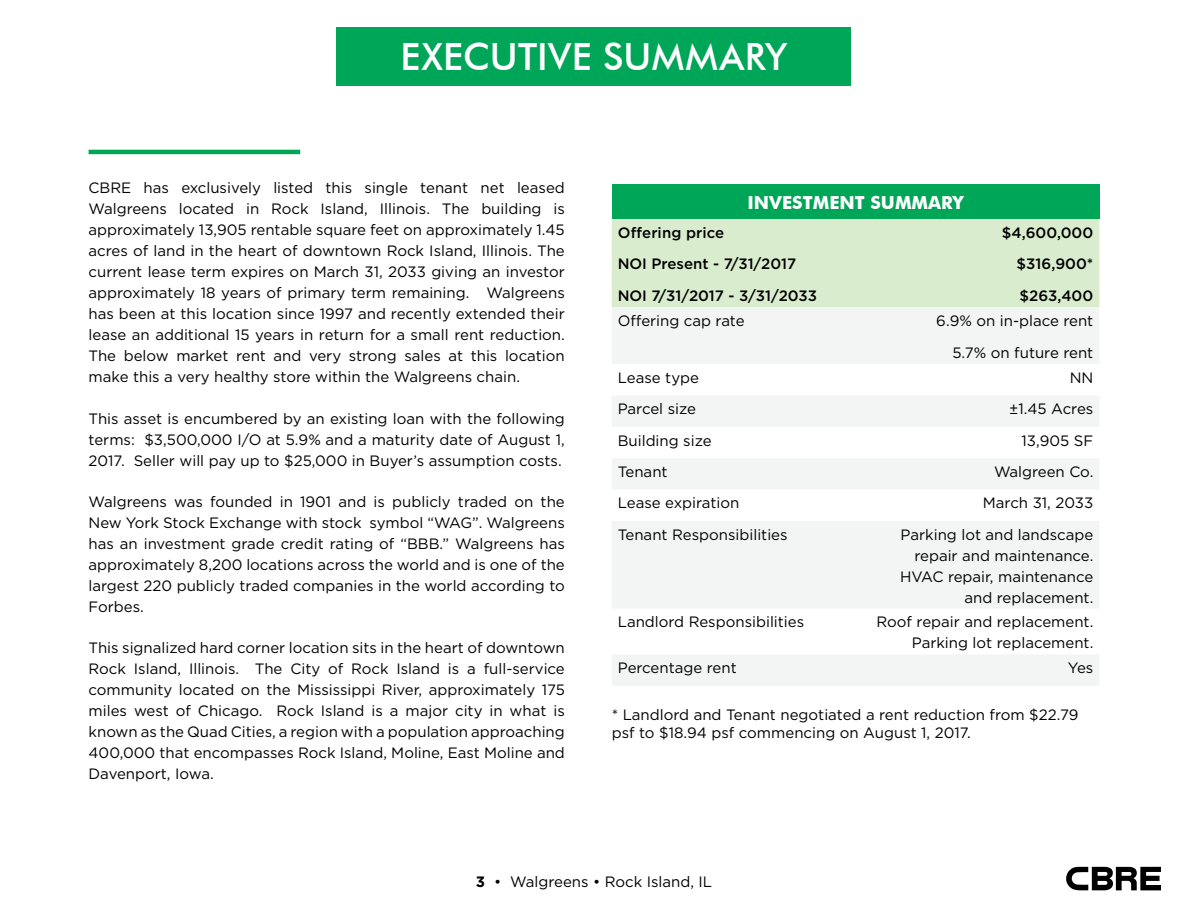
<style>
.page{position:relative;width:1188px;height:918px;background:#fff}
.page>*{position:absolute;margin:0;border:0;box-sizing:border-box;transform-origin:0 0}
.t1{font:500 37.5px "Futura BT";letter-spacing:.005em;color:#fff}
.t2{font:700 18px "Futura BT";color:#fff}
.t3{font:15px/21px "Gotham";color:#000;text-align:justify}
.t4{font:500 15px/32.2px "Gotham";color:#000}
.s1{font-weight:700}
</style>
<div class="page">
<svg style="left:1066px;top:867px;width:95px;height:23px"></svg>
<div style="left:337px;top:27px;width:514px;height:58px;background:#00a657"></div>
<hr style="left:89px;top:150px;width:211px;height:4px;background:#00a657">
<div style="left:612px;top:184px;width:487px;height:35px;background:#00a657"></div>
<div style="left:612px;top:219px;width:487px;height:88px;background:#d9ecce"></div>
<svg style="left:612px;top:307px;width:487px;height:378px;fill:#f3f4f4"></svg>
<h1 class="t1" style="left:401px;top:34px;width:388px">EXECUTIVE SUMMARY</h1>
<p class="t3" style="left:89px;top:177px;width:478px;text-indent:33px">E has exclusively listed this single tenant net leased Walgreens located in Rock Island, I llinois. The building is approximately 13,905 rentable square feet on approximately 1.45 acres of land in the heart of downtown Rock Island, I llinois. The current lease term expires on March 31, 2033 giving an investor approximately 18 years of primary term remaining. Walgreens has been at this location since 1997 and recently extended their lease an additional 15 years in return for a small rent reduction.<br>The below market rent and very strong sales at this location make this a very healthy store within the Walgreens chain.</p>
<p class="t3" style="left:89px;top:408px;width:478px">This asset is encumbered by an existing loan with the following terms: $3,500,000 I/O at 5.9% and a maturity date of August 1, 2017. Seller will pay up to $25,000 in Buyer’s assumption costs.</p>
<p class="t3" style="left:89px;top:491px;width:478px">Walgreens was founded in 1901 and is publicly traded on the New York Stock Exchange with stock symbol “WAG”. Walgreens has an investment grade credit rating of “BBB</p>
<p class="t3" style="left:89px;top:177px;width:12px">CBR</p>
<p class="t3" style="left:89px;top:533px;width:478px;text-indent:351px">.” Walgreens has approximately 8,200 locations across the world and is one of the largest 220 publicly traded companies in the world according to Forbes.</p>
<p class="t3" style="left:89px;top:637px;width:478px">This signalized hard corner location sits in the heart of downtown Rock Island, I llinois. The City of Rock Island is a full-service community located on the M ississippi River, approximately 175 miles west of Chicago. Rock Island is a major city in what is known as the Quad Cities, a region with a population approaching 400,000 that encompasses Rock Island, Moline, East Moline and Davenport, I owa.</p>
<p class="t2" style="left:748px;top:191px;width:218px">INVESTMENT SUMMARY</p>
<p class="t4" style="left:618px;top:216px;width:108px">Offering price</p>
<p class="t4" style="left:1002px;top:216px;width:93px">$4,600,000</p>
<p class="t4" style="left:618px;top:247px;width:201px">NOI Present - 7/31/2017<br>NOI 7/31/2017 - 3/31/2033</p>
<p class="t4" style="left:1017px;top:247px;width:78px">$316,900* $263,400</p>
<p class="t3" style="left:618px;top:310px;width:128px">Offering cap rate</p>
<p class="t3" style="left:936px;top:304px;width:159px;line-height:32.2px;text-align:right">6.9% on in-place rent<br>5.7% on future rent</p>
<p class="t3" style="left:618px;top:367px;width:83px">Lease type</p>
<p class="t3" style="left:1070px;top:367px;width:12px">NN</p>
<p class="t3" style="left:618px;top:398px;width:80px">Parcel size</p>
<p class="t3" style="left:1009px;top:398px;width:86px">±1.45 Acres</p>
<p class="t3" style="left:618px;top:430px;width:95px">Building size</p>
<p class="t3" style="left:1022px;top:430px;width:73px">13,905 SF</p>
<p class="t3" style="left:618px;top:461px;width:51px">Tenant</p>
<p class="t3" style="left:994px;top:461px;width:101px">Walgreen Co.</p>
<p class="t3" style="left:618px;top:492px;width:123px">Lease expiration</p>
<p class="t3" style="left:983px;top:492px;width:112px">March 31, 2033</p>
<p class="t3" style="left:618px;top:524px;width:171px">Tenant Responsibilities</p>
<p class="t3" style="left:900px;top:524px;width:195px;text-align:right">Parking lot and landscape repair and maintenance.<br>HVAC repair, maintenance and replacement.</p>
<p class="t3" style="left:618px;top:611px;width:188px">Landlord Responsibilities</p>
<p class="t3" style="left:877px;top:611px;width:218px;text-align:right">Roof repair and replacement.<br>Parking lot replacement.</p>
<p class="t3" style="left:618px;top:657px;width:121px">Percentage rent</p>
<p class="t3" style="left:1068px;top:657px;width:27px">Yes</p>
<p class="t3" style="left:612px;top:705px;width:468px;line-height:18px">* Landlord and Tenant negotiated a rent reduction from $22.79 psf to $18.94 psf commencing on August 1, 2017.</p>
<p class="t3" style="left:476px;top:871px;width:238px"><span class="s1">3</span> • Walgreens • Rock Island, IL</p>
</div>
